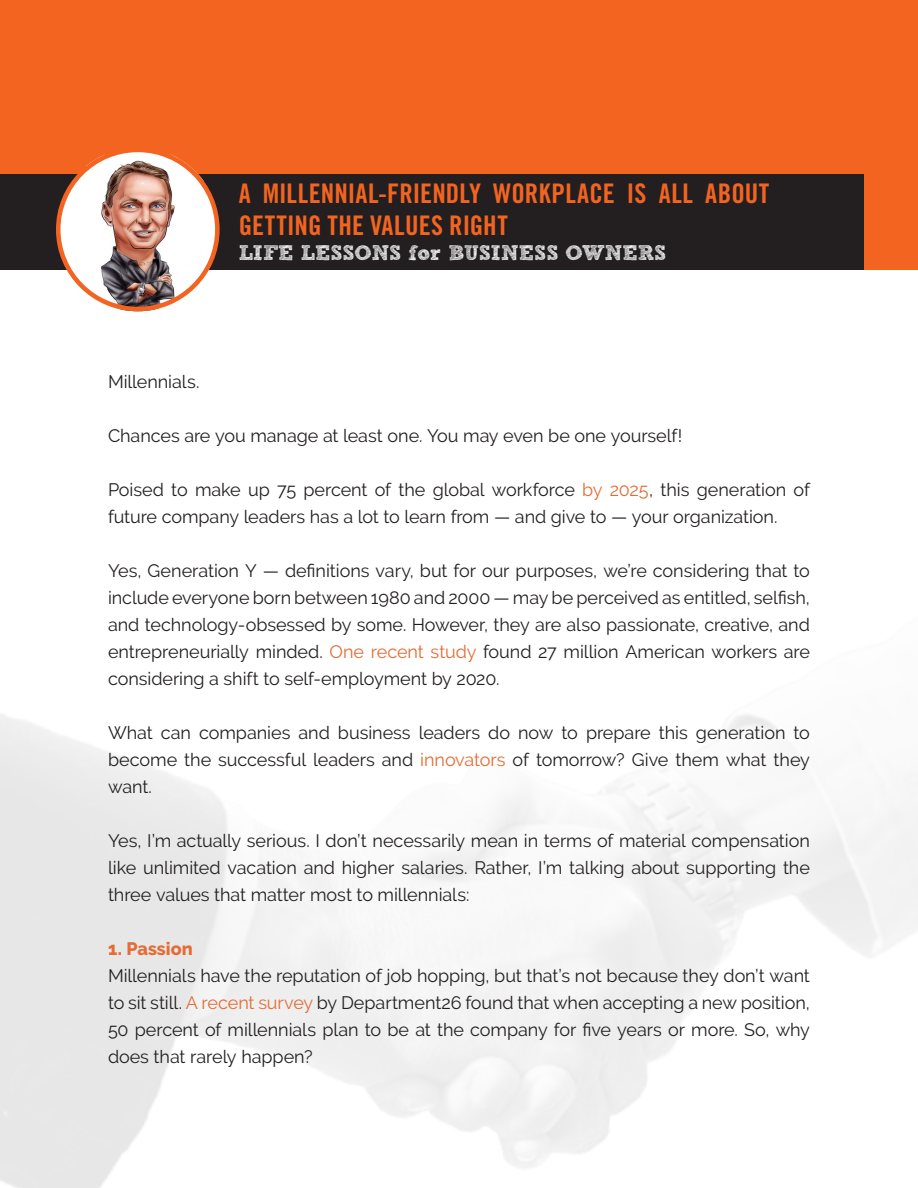
<style>
.page{position:relative;width:918px;height:1188px;background:#fff}
.page>*{position:absolute;margin:0;border:0;box-sizing:border-box;transform-origin:0 0}
.t1{font:27px/32.4px "Trade Gothic LT Std Bd Cn 20";letter-spacing:.01em;color:#f36421}
.t2{font:21px "Sketch Rockwell";color:#fff}
.t3{font:18px/27px "Raleway";letter-spacing:-.005em;color:#231f20;text-align:justify}
.t4{font:800 18px "Raleway";color:#e46c35}
.s1{color:#e46c35}
</style>
<div class="page">
<div style="left:0;top:0;width:918px;height:270px;background:#f36421"></div>
<div style="left:0;top:175px;width:864px;height:95px;background:#231f20"></div>
<div style="left:58px;top:150px;width:159px;height:159px;background:#fff;border-radius:50%"></div>
<img style="left:86px;top:155px;width:117px;height:156px">
<div style="left:56px;top:148px;width:164px;height:163px;border:5px solid #f36421;border-radius:50%"></div>
<p class="t1" style="left:239px;top:177px;width:532px">A MILLENNIAL-FRIENDLY WORKPLACE IS ALL ABOUT<br>GETTING THE VALUES RIGHT</p>
<p class="t2" style="left:239px;top:241px;width:429px">LIFE LESSONS for BUSINESS OWNERS</p>
<p class="t3" style="left:108px;top:369px;width:93px">Millennials.</p>
<p class="t3" style="left:108px;top:423px;width:576px">Chances are you manage at least one. You may even be one yourself!</p>
<p class="t3" style="left:108px;top:477px;width:704px">Poised to make up 75 percent of the global workforce <span class="s1">by 2025</span>, this generation of future company leaders has a lot to learn from — and give to — your organization.</p>
<p class="t3" style="left:108px;top:558px;width:704px">Yes, Generation Y — definitions vary, but for our purposes, we’re considering that to include everyone born between 1980 and 2000 — may be perceived as entitled, selfish, and technology-obsessed by some. However, they are also passionate, creative, and entrepreneurially minded. <span class="s1">One recent study</span> found 27 million American workers are considering a shift to self-employment by 2020.</p>
<p class="t3" style="left:108px;top:720px;width:703px">What can companies and business leaders do now to prepare this generation to become the successful leaders and <span class="s1">innovators</span> of tomorrow? Give them what they want.</p>
<p class="t3" style="left:108px;top:828px;width:704px">Yes, I’m actually serious. I don’t necessarily mean in terms of material compensation like unlimited vacation and higher salaries. Rather, I’m talking about supporting the three values that matter most to millennials:</p>
<p class="t4" style="left:108px;top:939px;width:86px">1. Passion</p>
<p class="t3" style="left:108px;top:963px;width:704px">Millennials have the reputation of job hopping, but that’s not because they don’t want to sit still. <span class="s1">A recent survey</span> by Department26 found that when accepting a new position, 50 percent of millennials plan to be at the company for five years or more. So, why does that rarely happen?</p>
</div>
